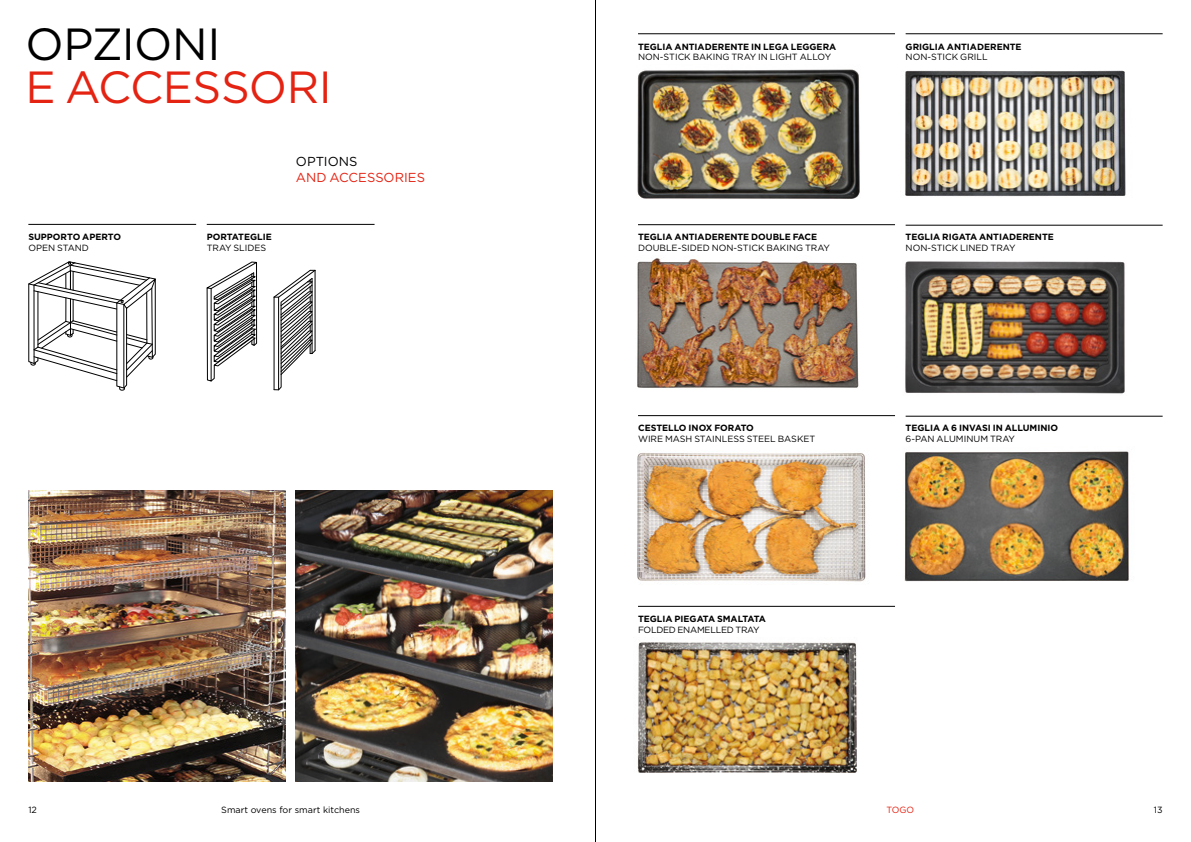
<style>
.page{position:relative;width:1191px;height:842px;background:#fff}
.page>*{position:absolute;margin:0;border:0;box-sizing:border-box;transform-origin:0 0}
.t1{font:45px "Gotham";letter-spacing:-.01em;color:#e42313}
.t2{font:45px "Gotham";letter-spacing:-.01em;color:#000}
.t3{font:13px "Gotham";letter-spacing:.005em;color:#e42313}
.t4{font:13px "Gotham";color:#000}
.t5{font:700 9px "Gotham";color:#000}
.t6{font:9px "Gotham";color:#000}
.t7{font:9px "Gotham";letter-spacing:-.025em;color:#000}
.t8{font:9px "Gotham";color:#e42313}
</style>
<div class="page">
<hr style="left:905px;top:225px;width:257px;height:1px;background:#000">
<hr style="left:905px;top:416px;width:257px;height:1px;background:#000">
<hr style="left:905px;top:34px;width:257px;height:1px;background:#000">
<hr style="left:638px;top:415px;width:257px;height:1px;background:#000">
<hr style="left:638px;top:34px;width:257px;height:1px;background:#000">
<hr style="left:638px;top:606px;width:257px;height:1px;background:#000">
<hr style="left:638px;top:224px;width:257px;height:1px;background:#000">
<img style="left:905px;top:261px;width:220px;height:133px">
<img style="left:904px;top:451px;width:225px;height:131px">
<img style="left:905px;top:70px;width:221px;height:127px">
<img style="left:637px;top:69px;width:223px;height:130px">
<img style="left:637px;top:258px;width:222px;height:131px">
<img style="left:637px;top:453px;width:229px;height:129px">
<hr style="left:28px;top:224px;width:168px;height:1px;background:#000">
<hr style="left:207px;top:224px;width:167px;height:1px;background:#000">
<img style="left:296px;top:490px;width:257px;height:291px">
<img style="left:28px;top:490px;width:257px;height:291px">
<svg style="left:28px;top:261px;width:128px;height:130px"></svg>
<svg style="left:207px;top:261px;width:51px;height:121px"></svg>
<svg style="left:273px;top:270px;width:43px;height:120px"></svg>
<img style="left:637px;top:642px;width:220px;height:131px">
<hr style="left:595px;top:0;width:1px;height:842px;background:#000">
<h1 class="t2" style="left:26px;top:19px;width:196px">OPZIONI</h1>
<h1 class="t1" style="left:26px;top:62px;width:308px">E ACCESSORI</h1>
<p class="t5" style="left:28px;top:232px;width:94px">SUPPORTO APERTO</p>
<p class="t6" style="left:28px;top:243px;width:62px">OPEN STAND</p>
<p class="t5" style="left:207px;top:232px;width:67px">PORTATEGLIE</p>
<p class="t6" style="left:207px;top:243px;width:61px">TRAY SLIDES</p>
<h2 class="t4" style="left:296px;top:154px;width:63px">OPTIONS</h2>
<h2 class="t3" style="left:296px;top:170px;width:131px">AND ACCESSORIES</h2>
<p class="t5" style="left:638px;top:41px;width:200px">TEGLIA ANTIADERENTE IN LEGA LEGGERA</p>
<p class="t6" style="left:638px;top:52px;width:195px">NON-STICK BAKING TRAY IN LIGHT ALLOY</p>
<p class="t5" style="left:905px;top:41px;width:118px">GRIGLIA ANTIADERENTE</p>
<p class="t6" style="left:905px;top:52px;width:83px">NON-STICK GRILL</p>
<p class="t5" style="left:638px;top:232px;width:181px">TEGLIA ANTIADERENTE DOUBLE FACE</p>
<p class="t6" style="left:638px;top:243px;width:193px">DOUBLE-SIDED NON-STICK BAKING TRAY</p>
<p class="t5" style="left:905px;top:232px;width:150px">TEGLIA RIGATA ANTIADERENTE</p>
<p class="t6" style="left:905px;top:243px;width:111px">NON-STICK LINED TRAY</p>
<p class="t5" style="left:638px;top:423px;width:117px">CESTELLO INOX FORATO</p>
<p class="t6" style="left:638px;top:434px;width:179px">WIRE MASH STAINLESS STEEL BASKET</p>
<p class="t5" style="left:905px;top:423px;width:154px">TEGLIA A 6 INVASI IN ALLUMINIO</p>
<p class="t6" style="left:905px;top:434px;width:111px">6-PAN ALUMINUM TRAY</p>
<p class="t5" style="left:638px;top:614px;width:129px">TEGLIA PIEGATA SMALTATA</p>
<p class="t7" style="left:638px;top:624px;width:123px">FOLDED ENAMELLED TRAY</p>
<p class="t6" style="left:28px;top:805px;width:10px">12</p>
<p class="t6" style="left:221px;top:805px;width:140px">Smart ovens for smart kitchens</p>
<p class="t8" style="left:886px;top:805px;width:29px">TOGO</p>
<p class="t6" style="left:1153px;top:805px;width:10px">13</p>
</div>
